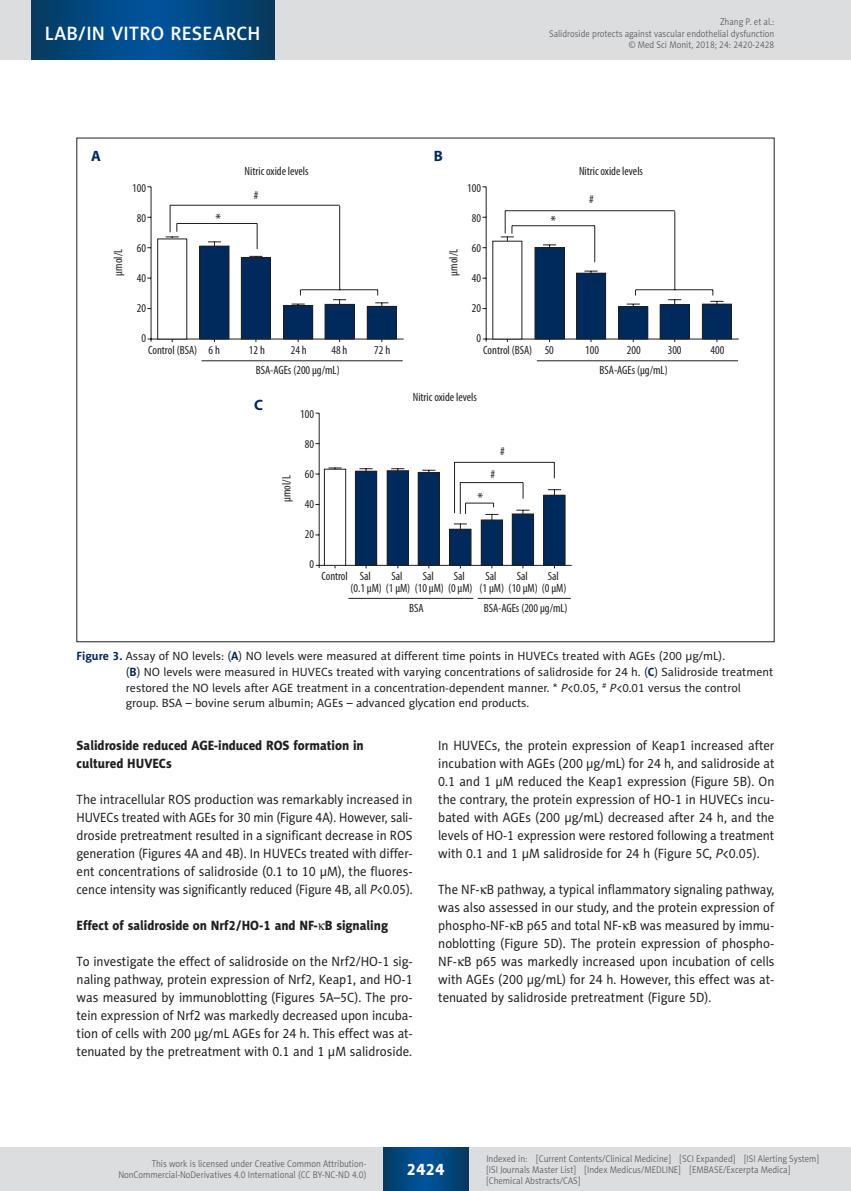
<style>
.page{position:relative;width:851px;height:1191px;background:#fff}
.page>*{position:absolute;margin:0;border:0;box-sizing:border-box;transform-origin:0 0}
.t1{font:19.5px "Naomi Sans EFN Medium";letter-spacing:.015em;color:#fff}
.t2{font:16.5px "Naomi Sans EFN Heavy";color:#fff}
.t3{font:condensed 15px "Myriad Pro";color:#231f20}
.t4{font:700 15px "Myriad Pro";color:#00295c}
.MSM_Body{font:13.5px/18px "Naomi Sans EFN";color:#231f20;text-align:justify;scale:.95 1}
.MSM_Body-2{font:13.5px/18px "Naomi Sans EFN";color:#231f20;text-align:justify;scale:.94 1}
.MSM_Headline_2{font:13.5px/18px "Naomi Sans EFN Heavy";color:#231f20;scale:.95 1}
.MSM_Rycina_tytul{font:12px/15.8px "Naomi Sans EFN";color:#231f20}
.t5{font:condensed 12px/12px "Myriad Pro";color:#231f20}
.t6{font:9.75px/11.2px "Naomi Sans EFN Light";color:#57585a;text-align:right;scale:.9 1}
.s1{font-weight:700;color:#00295c}
.s2{font-style:italic}
.s3{font-family:"Standard Sym L"}
</style>
<div class="page">
<hr style="left:148px;top:339px;width:255px;height:1px;background:#231f20">
<hr style="left:151px;top:187px;width:1px;height:155px;background:#231f20">
<svg style="left:157px;top:236px;width:12px;height:104px"></svg>
<svg style="left:169px;top:204px;width:178px;height:364px"></svg>
<svg style="left:323px;top:467px;width:24px;height:102px"></svg>
<svg style="left:347px;top:186px;width:391px;height:413px"></svg>
<svg style="left:492px;top:210px;width:240px;height:133px"></svg>
<div style="left:0;top:1148px;width:850px;height:43px;background:#dcdddf"></div>
<svg style="left:383px;top:1147px;width:85px;height:43px;background:#02477e"></svg>
<div style="left:0;top:0;width:850px;height:60px;background:#dcdddf"></div>
<hr style="left:850px;top:0;width:1px;height:60px;background:#dcdddf">
<svg style="left:32px;top:0;width:242px;height:60px;background:#02477f"></svg>
<h1 class="t1" style="left:45px;top:22px;width:217px">LAB/IN VITRO RESEARCH</h1>
<p class="t6" style="left:549px;top:16px;width:252px">Zhang P. et al.:<br>Salidroside protects against vascular endothelial dysfunction © Med Sci Monit, 2018; 24: 2420-2428</p>
<p class="t4" style="left:91px;top:147px;width:11px">A</p>
<p class="t5" style="left:113px;top:275px;width:28px;rotate:-90deg">μmol/L</p>
<p class="t5" style="left:132px;top:182px;width:15px">100</p>
<p class="t5" style="left:137px;top:212px;width:11px">80</p>
<p class="t5" style="left:137px;top:242px;width:11px">60</p>
<p class="t5" style="left:137px;top:272px;width:11px">40</p>
<p class="t5" style="left:137px;top:302px;width:11px">20</p>
<p class="t5" style="left:141px;top:332px;width:6px">0</p>
<p class="t3" style="left:215px;top:211px;width:7px">*</p>
<p class="t5" style="left:244px;top:165px;width:66px">Nitric oxide levels</p>
<p class="t5" style="left:254px;top:190px;width:6px">#</p>
<p class="t5" style="left:148px;top:344px;width:73px">Control (BSA) 6 h</p>
<p class="t5" style="left:249px;top:344px;width:17px">12 h</p>
<p class="t5" style="left:291px;top:344px;width:17px">24 h</p>
<p class="t5" style="left:331px;top:344px;width:17px">48 h</p>
<p class="t5" style="left:374px;top:344px;width:17px">72 h</p>
<p class="t5" style="left:256px;top:364px;width:85px">BSA-AGEs (200 μg/mL)</p>
<p class="t4" style="left:254px;top:395px;width:10px">C</p>
<p class="t5" style="left:281px;top:502px;width:28px;rotate:-90deg">μmol/L</p>
<p class="t5" style="left:300px;top:408px;width:15px">100</p>
<p class="t5" style="left:305px;top:438px;width:11px">80</p>
<p class="t5" style="left:305px;top:468px;width:11px">60</p>
<p class="t5" style="left:305px;top:498px;width:11px">40</p>
<p class="t5" style="left:305px;top:528px;width:11px">20</p>
<p class="t5" style="left:309px;top:558px;width:6px">0</p>
<p class="t4" style="left:433px;top:147px;width:11px">B</p>
<p class="t5" style="left:447px;top:275px;width:28px;rotate:-90deg">μmol/L</p>
<p class="t5" style="left:467px;top:182px;width:15px">100</p>
<p class="t5" style="left:472px;top:212px;width:11px">80</p>
<p class="t5" style="left:472px;top:242px;width:11px">60</p>
<p class="t5" style="left:472px;top:272px;width:11px">40</p>
<p class="t5" style="left:472px;top:302px;width:11px">20</p>
<p class="t5" style="left:476px;top:332px;width:6px">0</p>
<p class="t3" style="left:550px;top:213px;width:7px">*</p>
<p class="t5" style="left:579px;top:165px;width:66px">Nitric oxide levels</p>
<p class="t5" style="left:589px;top:193px;width:6px">#</p>
<p class="t5" style="left:483px;top:344px;width:72px">Control (BSA) 50</p>
<p class="t5" style="left:585px;top:344px;width:15px">100</p>
<p class="t5" style="left:626px;top:344px;width:15px">200</p>
<p class="t5" style="left:667px;top:344px;width:15px">300</p>
<p class="t5" style="left:710px;top:344px;width:15px">400</p>
<p class="t5" style="left:599px;top:364px;width:70px">BSA-AGEs (μg/mL)</p>
<p class="t5" style="left:412px;top:391px;width:66px">Nitric oxide levels</p>
<p class="t3" style="left:477px;top:490px;width:7px">*</p>
<p class="t5" style="left:500px;top:445px;width:6px">#</p>
<p class="t5" style="left:490px;top:468px;width:6px">#</p>
<p class="t5" style="left:350px;top:570px;width:124px;text-indent:-29px">Control Sal<br>(0.1 μM) (1 μM) (10 μM) (0 μM)</p>
<p class="t5" style="left:391px;top:570px;width:12px">Sal</p>
<p class="t5" style="left:423px;top:570px;width:12px">Sal</p>
<p class="t5" style="left:454px;top:570px;width:12px">Sal</p>
<p class="t5" style="left:479px;top:570px;width:88px;text-indent:6px">Sal<br>(1 μM) (10 μM) (0 μM)</p>
<p class="t5" style="left:516px;top:570px;width:12px">Sal</p>
<p class="t5" style="left:547px;top:570px;width:12px">Sal</p>
<p class="t5" style="left:409px;top:602px;width:16px">BSA</p>
<p class="t5" style="left:483px;top:602px;width:85px">BSA-AGEs (200 μg/mL)</p>
<p class="MSM_Rycina_tytul" style="left:126px;top:648px;width:649px;text-indent:-49px"><span class="s1">Figure 3.</span> Assay of NO levels: (<span class="s1">A</span>) NO levels were measured at different time points in HUVECs treated with AGEs (200 μg/mL).<br>(<span class="s1">B</span>) NO levels were measured in HUVECs treated with varying concentrations of salidroside for 24 h. (<span class="s1">C</span>) Salidroside treatment restored the NO levels after AGE treatment in a concentration-dependent manner. * <span class="s2">P</span>&lt;0.05, <sup>#</sup> <span class="s2">P</span>&lt;0.01 versus the control group. BSA – bovine serum albumin; AGEs – advanced glycation end products.</p>
<p class="MSM_Headline_2" style="left:77px;top:736px;width:304px">Salidroside reduced AGE-induced ROS formation in cultured HUVECs</p>
<p class="MSM_Body" style="left:77px;top:790px;width:355px">The intracellular ROS production was remarkably increased in HUVECs treated with AGEs for 30 min (Figure 4A). However, sali&shy;droside pretreatment resulted in a significant decrease in ROS generation (Figures 4A and 4B). In HUVECs treated with differ&shy;ent concentrations of salidroside (0.1 to 10 μM), the fluores&shy;cence intensity was significantly reduced (Figure 4B, all <span class="s2">P</span>&lt;0.05).</p>
<p class="MSM_Headline_2" style="left:77px;top:916px;width:329px">Effect of salidroside on Nrf2/HO-1 and NF-<span class="s3">k</span>B signaling</p>
<p class="MSM_Body" style="left:77px;top:952px;width:355px">To investigate the effect of salidroside on the Nrf2/HO-1 sig&shy;naling pathway, protein expression of Nrf2, Keap1, and HO-1 was measured by immunoblotting (Figures 5A–5C). The pro&shy;tein expression of Nrf2 was markedly decreased upon incuba&shy;tion of cells with 200 μg/mL AGEs for 24 h. This effect was at&shy;tenuated by the pretreatment with 0.1 and 1 μM salidroside.</p>
<p class="MSM_Body" style="left:438px;top:736px;width:355px">In HUVECs, the protein expression of Keap1 increased after incubation with AGEs (200 μg/mL) for 24 h, and salidroside at 0.1 and 1 μM reduced the Keap1 expression (Figure 5B). On the contrary, the protein expression of HO-1 in HUVECs incu&shy;bated with AGEs (200 μg/mL) decreased after 24 h, and the levels of HO-1 expression were restored following a treatment with 0.1 and 1 μM salidroside for 24 h (Figure 5C, <span class="s2">P</span>&lt;0.05).</p>
<p class="MSM_Body-2" style="left:438px;top:880px;width:359px">The NF-<span class="s3">k</span>B pathway, a typical inflammatory signaling pathway, was also assessed in our study, and the protein expression of phospho-NF-<span class="s3">k</span>B p65 and total NF-<span class="s3">k</span>B was measured by immu&shy;noblotting (Figure 5D). The protein expression of phospho-NF-<span class="s3">k</span>B p65 was markedly increased upon incubation of cells with AGEs (200 μg/mL) for 24 h. However, this effect was at&shy;tenuated by salidroside pretreatment (Figure 5D).</p>
<p class="t6" style="left:118px;top:1158px;width:277px">This work is licensed under Creative Common Attribution-<br>NonCommercial-NoDerivatives 4.0 International (CC BY-NC-ND 4.0)</p>
<p class="t2" style="left:406px;top:1159px;width:40px">2424</p>
<p class="t6" style="left:486px;top:1152px;width:371px;text-align:left">Indexed in: [Current Contents/Clinical Medicine] [SCI Expanded] [ISI Alerting System] [ISI Journals Master List] [Index Medicus/MEDLINE] [EMBASE/Excerpta Medica] [Chemical Abstracts/CAS]</p>
</div>
